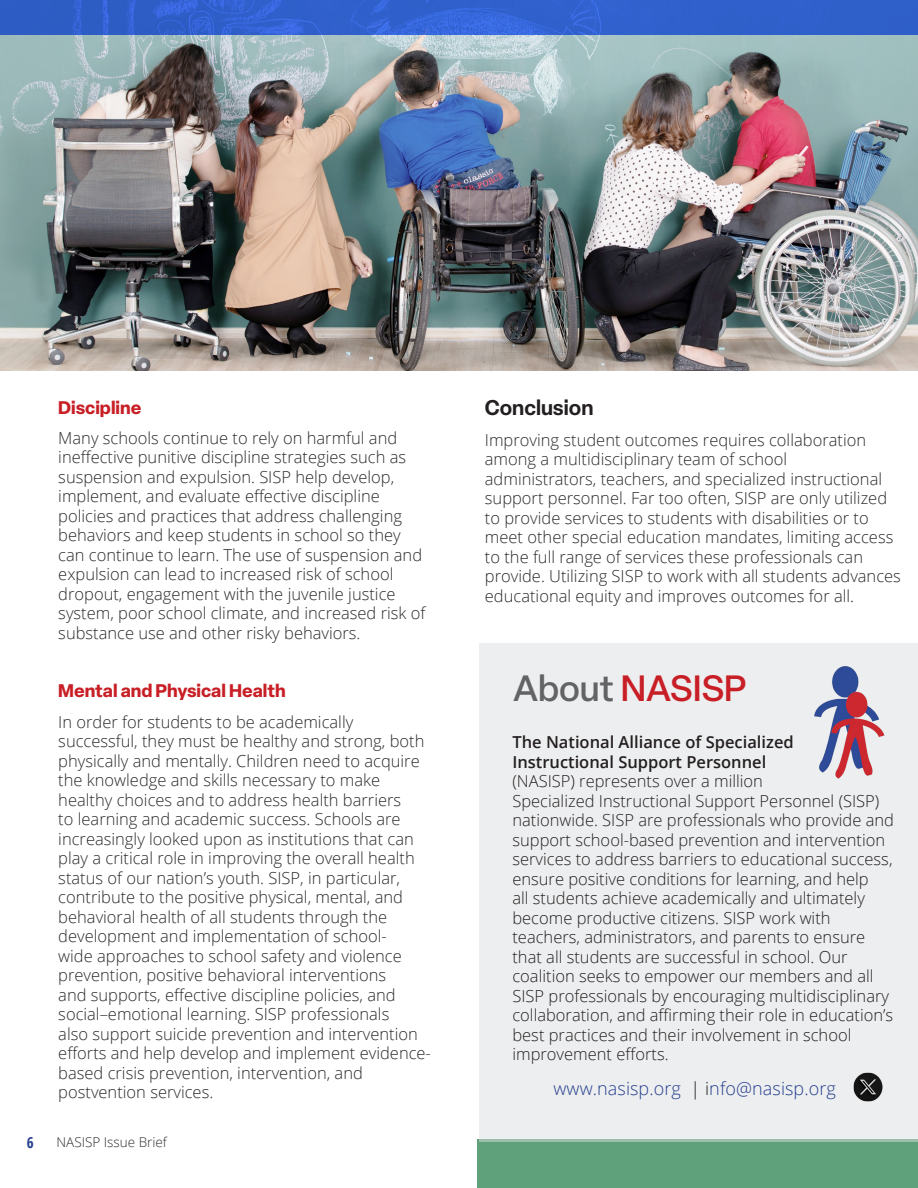
<style>
.page{position:relative;width:918px;height:1188px;background:#fff}
.page>*{position:absolute;margin:0;border:0;box-sizing:border-box;transform-origin:0 0}
.title_2{font:500 36px "Elza";color:#c81f26}
.title_4{font:600 21px "Elza";color:#231f20}
.body_text{font:700 18px "Elza";color:#c81f26}
.bylines{font:300 18px "Open Sans";letter-spacing:.005em;color:#253f8e}
.body_text-2{font:300 16.5px/19.5px "Open Sans";color:#2b292a}
.body_text-3{font:300 16.5px/19.5px "Open Sans";color:#231f20}
.t1{font:700 condensed 15px "Open Sans";color:#253f8e}
.t2{font:300 13.5px "Open Sans";color:#312f30}
.s1{color:#636366}
.s2{font-weight:600}
.s3{color:#231f20}
</style>
<div class="page">
<div style="left:477px;top:1140px;width:441px;height:48px;background:#5fa17a"></div>
<div style="left:480px;top:643px;width:438px;height:499px;background:#edeeef"></div>
<img style="left:0;top:35px;width:918px;height:336px">
<svg style="left:0;top:0;width:918px;height:35px;background:#3060cd"></svg>
<img style="left:853px;top:1073px;width:29px;height:29px">
<img style="left:814px;top:666px;width:71px;height:113px">
<p class="body_text" style="left:58px;top:394px;width:85px">Discipline</p>
<p class="body_text-2" style="left:58px;top:428px;width:369px">Many schools continue to rely on harmful and ineffective punitive discipline strategies such as suspension and expulsion. SISP help develop, implement, and evaluate effective discipline policies and practices that address challenging behaviors and keep students in school so they can continue to learn. The use of suspension and expulsion can lead to increased risk of school dropout, engagement with the juvenile justice system, poor school climate, and increased risk of substance use and other risky behaviors.</p>
<p class="body_text" style="left:58px;top:678px;width:229px">Mental and Physical Health</p>
<p class="body_text-2" style="left:58px;top:712px;width:374px">In order for students to be academically successful, they must be healthy and strong, both physically and mentally. Children need to acquire the knowledge and skills necessary to make healthy choices and to address health barriers<br>to learning and academic success. Schools are increasingly looked upon as institutions that can play a critical role in improving the overall health status of our nation’s youth. SISP, in particular, contribute to the positive physical, mental, and behavioral health of all students through the development and implementation of school-<br>wide approaches to school safety and violence prevention, positive behavioral interventions<br>and supports, effective discipline policies, and social–emotional learning. SISP professionals<br>also support suicide prevention and intervention efforts and help develop and implement evidence&shy;based crisis prevention, intervention, and postvention services.</p>
<p class="t1" style="left:27px;top:1132px;width:8px">6</p>
<p class="t2" style="left:57px;top:1133px;width:112px">NASISP Issue Brief</p>
<p class="title_4" style="left:485px;top:393px;width:110px">Conclusion</p>
<p class="body_text-2" style="left:485px;top:429px;width:418px">Improving student outcomes requires collaboration among a multidisciplinary team of school administrators, teachers, and specialized instructional support personnel. Far too often, SISP are only utilized to provide services to students with disabilities or to meet other special education mandates, limiting access to the full range of services these professionals can provide. Utilizing SISP to work with all students advances educational equity and improves outcomes for all.</p>
<p class="title_2" style="left:513px;top:664px;width:235px"><span class="s1">About</span> NASISP</p>
<p class="body_text-3" style="left:512px;top:732px;width:383px"><span class="s2">The National Alliance of Specialized Instructional Support Personnel<br></span>(NASISP) represents over a million<br>Specialized Instructional Support Personnel (SISP) nationwide. SISP are professionals who provide and support school-based prevention and intervention services to address barriers to educational success, ensure positive conditions for learning, and help<br>all students achieve academically and ultimately become productive citizens. SISP work with teachers, administrators, and parents to ensure that all students are successful in school. Our coalition seeks to empower our members and all SISP professionals by encouraging multidisciplinary collaboration, and affirming their role in education’s best practices and their involvement in school improvement efforts.</p>
<p class="bylines" style="left:554px;top:1076px;width:284px">www.nasisp.org <span class="s3">| i</span>nfo@nasisp.org</p>
</div>
